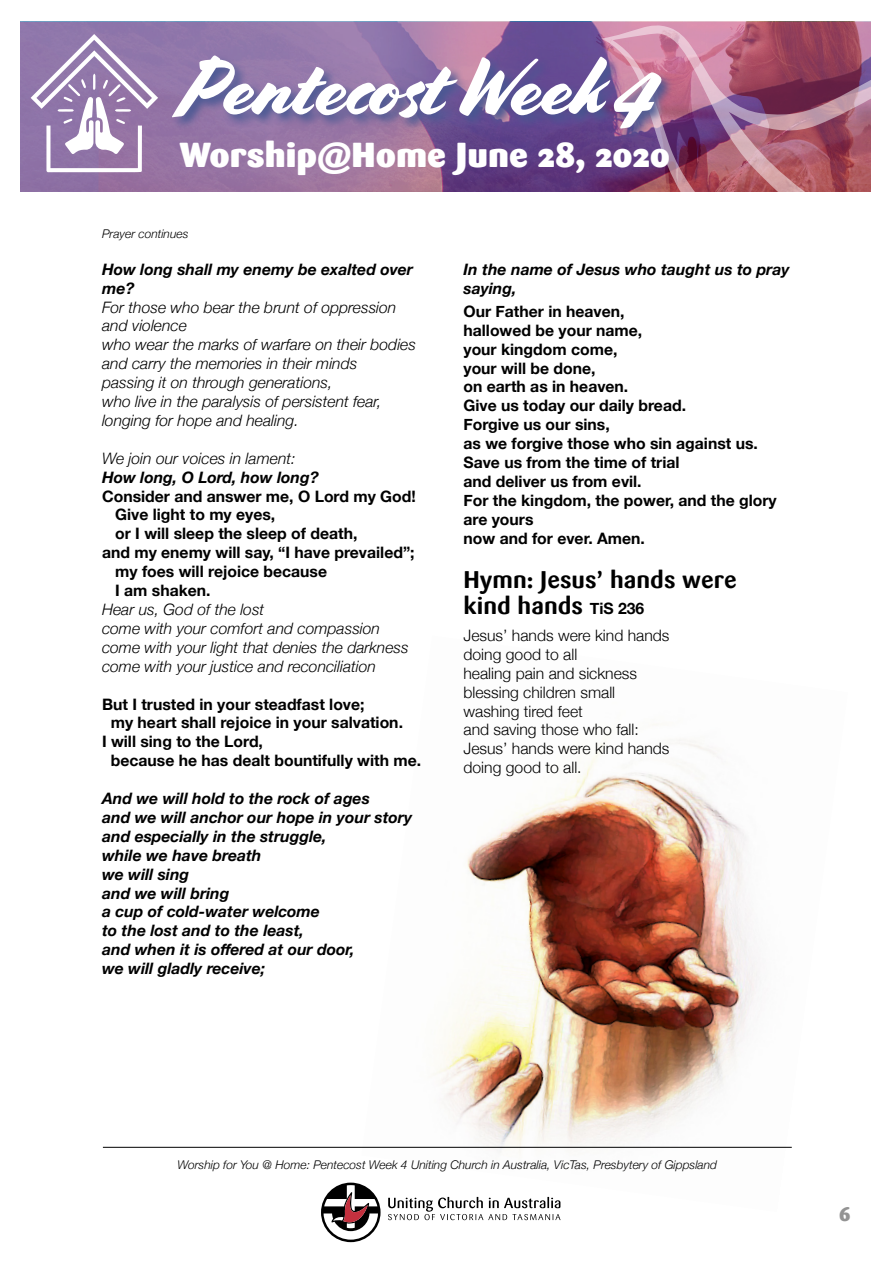
<style>
.page{position:relative;width:893px;height:1263px;background:#fff}
.page>*{position:absolute;margin:0;border:0;box-sizing:border-box;transform-origin:0 0}
.t1{font:81px "Cortado";letter-spacing:-.01em;color:#fff}
.t2{font:900 34.5px "Sari";color:#fff}
.t3{font:700 24px/25.5px "Sari";color:#000}
.t4{font:900 19.5px "Sari";color:#939393}
.t5{font:700 15.75px/18.9px "Helvetica Neue";color:#000}
.t6{font:italic 300 15.75px/18.9px "Helvetica Neue";color:#000}
.t7{font:italic 700 15.75px/18.9px "Helvetica Neue";color:#000}
.t8{font:300 15.75px/18.9px "Helvetica Neue";color:#000}
.t9{font:italic 300 12px "Helvetica Neue";color:#000}
.s1{font-family:"Helvetica Neue";font-size:15.75px}
</style>
<div class="page">
<img style="left:361px;top:724px;width:431px;height:484px">
<svg style="left:388px;top:1197px;width:172px;height:23px"></svg>
<svg style="left:321px;top:1182px;width:60px;height:60px"></svg>
<hr style="left:103px;top:1147px;width:689px;height:1px;background:#000">
<img style="left:20px;top:22px;width:581px;height:170px">
<svg style="left:31px;top:34px;width:127px;height:138px"></svg>
<svg style="left:601px;top:21px;width:270px;height:171px;background:#a25d79"></svg>
<div style="left:171px;top:53px;width:504px;height:89px;background:#465792;opacity:.91"></div>
<h1 class="t1" style="left:179px;top:40px;width:479px">Pentecost Week 4</h1>
<h2 class="t2" style="left:174px;top:134px;width:489px">Worship@Home May 24, 2020</h2>
<h2 class="t2" style="left:179px;top:134px;width:492px">Worship@Home June 28, 2020</h2>
<p class="t9" style="left:102px;top:224px;width:88px">Prayer continues</p>
<p class="t7" style="left:102px;top:260px;width:312px">How long shall my enemy be exalted over me?</p>
<p class="t6" style="left:102px;top:296px;width:315px">For those who bear the brunt of oppression and violence<br>who wear the marks of warfare on their bodies and carry the memories in their minds<br>passing it on through generations,<br>who live in the paralysis of persistent fear, longing for hope and healing.</p>
<p class="t6" style="left:102px;top:448px;width:195px">We join our voices in lament:</p>
<p class="t7" style="left:102px;top:468px;width:218px">How long, O Lord, how long?</p>
<p class="t5" style="left:102px;top:487px;width:315px">Consider and answer me, O Lord my God!</p>
<p class="t5" style="left:115px;top:506px;width:162px">Give light to my eyes,</p>
<p class="t5" style="left:115px;top:525px;width:244px">or I will sleep the sleep of death,</p>
<p class="t5" style="left:102px;top:544px;width:314px">and my enemy will say, “I have prevailed”;</p>
<p class="t5" style="left:115px;top:562px;width:213px">my foes will rejoice because</p>
<p class="t5" style="left:115px;top:581px;width:97px">I am shaken.</p>
<p class="t6" style="left:102px;top:599px;width:308px">Hear us, God of the lost<br>come with your comfort and compassion come with your light that denies the darkness come with your justice and reconciliation</p>
<p class="t5" style="left:102px;top:695px;width:264px">But I trusted in your steadfast love;</p>
<p class="t5" style="left:111px;top:714px;width:294px">my heart shall rejoice in your salvation.</p>
<p class="t5" style="left:102px;top:733px;width:162px">I will sing to the Lord,</p>
<p class="t5" style="left:111px;top:751px;width:312px">because he has dealt bountifully with me.</p>
<p class="t7" style="left:102px;top:789px;width:312px">And we will hold to the rock of ages<br>and we will anchor our hope in your story and especially in the struggle,<br>while we have breath<br>we will sing<br>and we will bring<br>a cup of cold-water welcome<br>to the lost and to the least,<br>and when it is offered at our door,<br>we will gladly receive;</p>
<p class="t7" style="left:463px;top:260px;width:328px">In the name of Jesus who taught us to pray saying,</p>
<p class="t5" style="left:463px;top:302px;width:315px">Our Father in heaven,<br>hallowed be your name,<br>your kingdom come,<br>your will be done,<br>on earth as in heaven.<br>Give us today our daily bread.<br>Forgive us our sins,<br>as we forgive those who sin against us.<br>Save us from the time of trial<br>and deliver us from evil.<br>For the kingdom, the power, and the glory are yours<br>now and for ever. Amen.</p>
<h3 class="t3" style="left:463px;top:567px;width:275px">Hymn: Jesus’ hands were kind hands <span class="s1">TiS 236</span></h3>
<p class="t8" style="left:463px;top:625px;width:207px">Jesus’ hands were kind hands doing good to all<br>healing pain and sickness blessing children small washing tired feet<br>and saving those who fall:<br>Jesus’ hands were kind hands doing good to all.</p>
<p class="t9" style="left:178px;top:1155px;width:541px">Worship for You @ Home: Pentecost Week 4 Uniting Church in Australia, VicTas, Presbytery of Gippsland</p>
<p class="t4" style="left:839px;top:1202px;width:13px">6</p>
</div>
